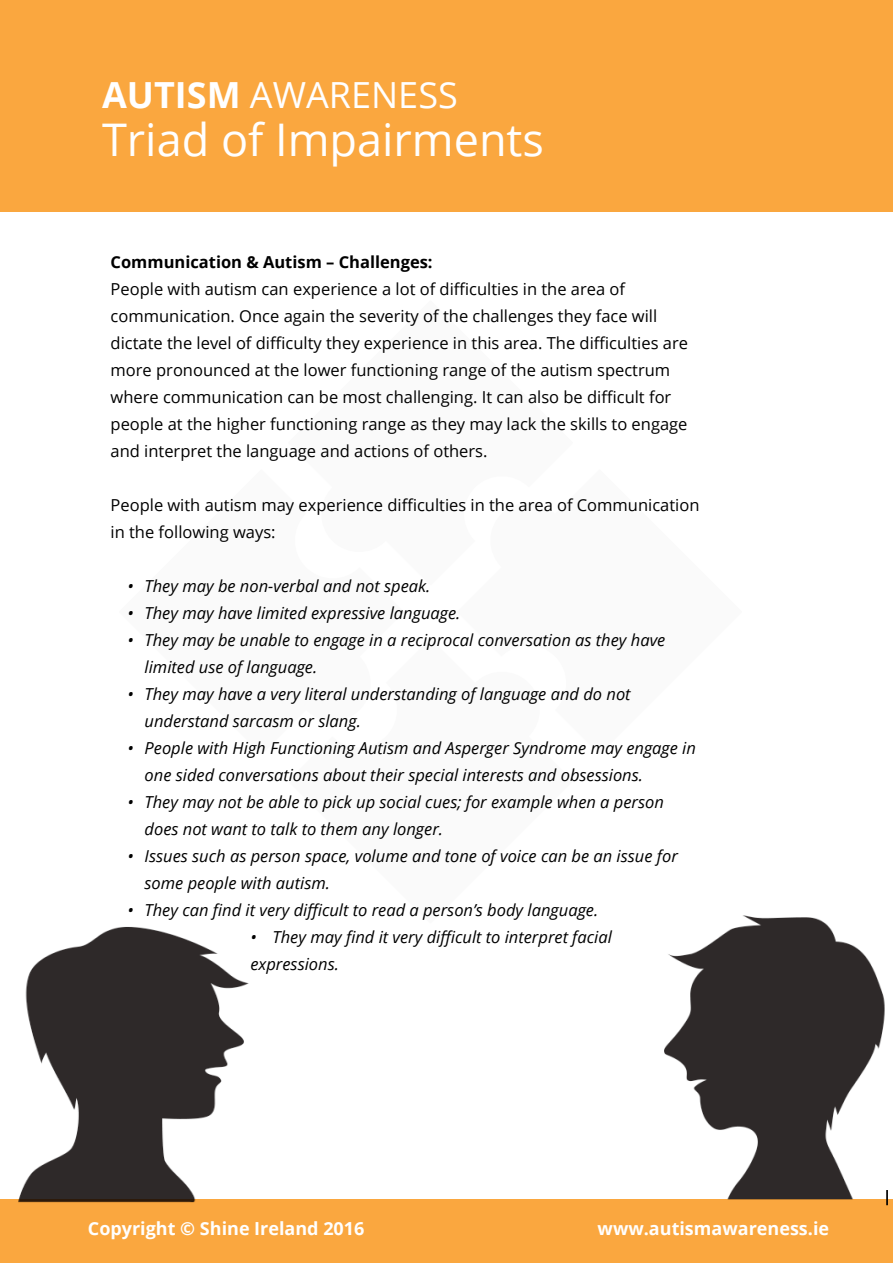
<style>
.page{position:relative;width:893px;height:1263px;background:#fff}
.page>*{position:absolute;margin:0;border:0;box-sizing:border-box;transform-origin:0 0}
.t1{font:45px "Open Sans";color:#fff}
.t2{font:36px "Open Sans";color:#fff}
.t3{font:700 18px "Open Sans";color:#fff}
.t4{font:italic 16.5px/27px "Open Sans";color:#000}
.t5{font:16.5px/27px "Open Sans";color:#000}
.t6{font:700 16.5px "Open Sans";color:#000}
.s1{font-weight:700}
</style>
<div class="page">
<div style="left:0;top:0;width:893px;height:212px;background:#faa73f"></div>
<div style="left:0;top:1199px;width:893px;height:64px;background:#faa73f"></div>
<img style="left:18px;top:927px;width:231px;height:276px">
<img style="left:664px;top:915px;width:224px;height:291px">
<h2 class="t2" style="left:102px;top:70px;width:357px"><span class="s1">AUTISM</span> AWARENESS</h2>
<h1 class="t1" style="left:102px;top:108px;width:443px">Triad of Impairments</h1>
<p class="t6" style="left:111px;top:250px;width:324px">Communication &amp; Autism – Challenges:</p>
<p class="t5" style="left:111px;top:275px;width:579px">People with autism can experience a lot of difficulties in the area of communication. Once again the severity of the challenges they face will dictate the level of difficulty they experience in this area. The difficulties are more pronounced at the lower functioning range of the autism spectrum where communication can be most challenging. It can also be difficult for people at the higher functioning range as they may lack the skills to engage and interpret the language and actions of others.</p>
<p class="t5" style="left:111px;top:491px;width:590px">People with autism may experience difficulties in the area of Communication in the following ways:</p>
<p class="t4" style="left:128px;top:572px;width:304px">• They may be non-verbal and not speak.</p>
<p class="t4" style="left:128px;top:599px;width:334px">• They may have limited expressive language.</p>
<p class="t4" style="left:145px;top:626px;width:522px;text-indent:-17px">• They may be unable to engage in a reciprocal conversation as they have limited use of language.</p>
<p class="t4" style="left:145px;top:680px;width:487px;text-indent:-17px">• They may have a very literal understanding of language and do not understand sarcasm or slang.</p>
<p class="t4" style="left:145px;top:734px;width:553px;text-indent:-17px">• People with High Functioning Autism and Asperger Syndrome may engage in one sided conversations about their special interests and obsessions.</p>
<p class="t4" style="left:145px;top:788px;width:521px;text-indent:-17px">• They may not be able to pick up social cues; for example when a person does not want to talk to them any longer.</p>
<p class="t4" style="left:145px;top:842px;width:535px;text-indent:-17px">• Issues such as person space, volume and tone of voice can be an issue for some people with autism.</p>
<p class="t4" style="left:128px;top:896px;width:472px">• They can find it very difficult to read a person’s body language.</p>
<p class="t4" style="left:250px;top:923px;width:363px">• They may find it very difficult to interpret facial expressions.</p>
<p class="t3" style="left:88px;top:1216px;width:278px">Copyright © Shine Ireland 2016</p>
<p class="t3" style="left:598px;top:1216px;width:233px">www.autismawareness.ie</p>
</div>
